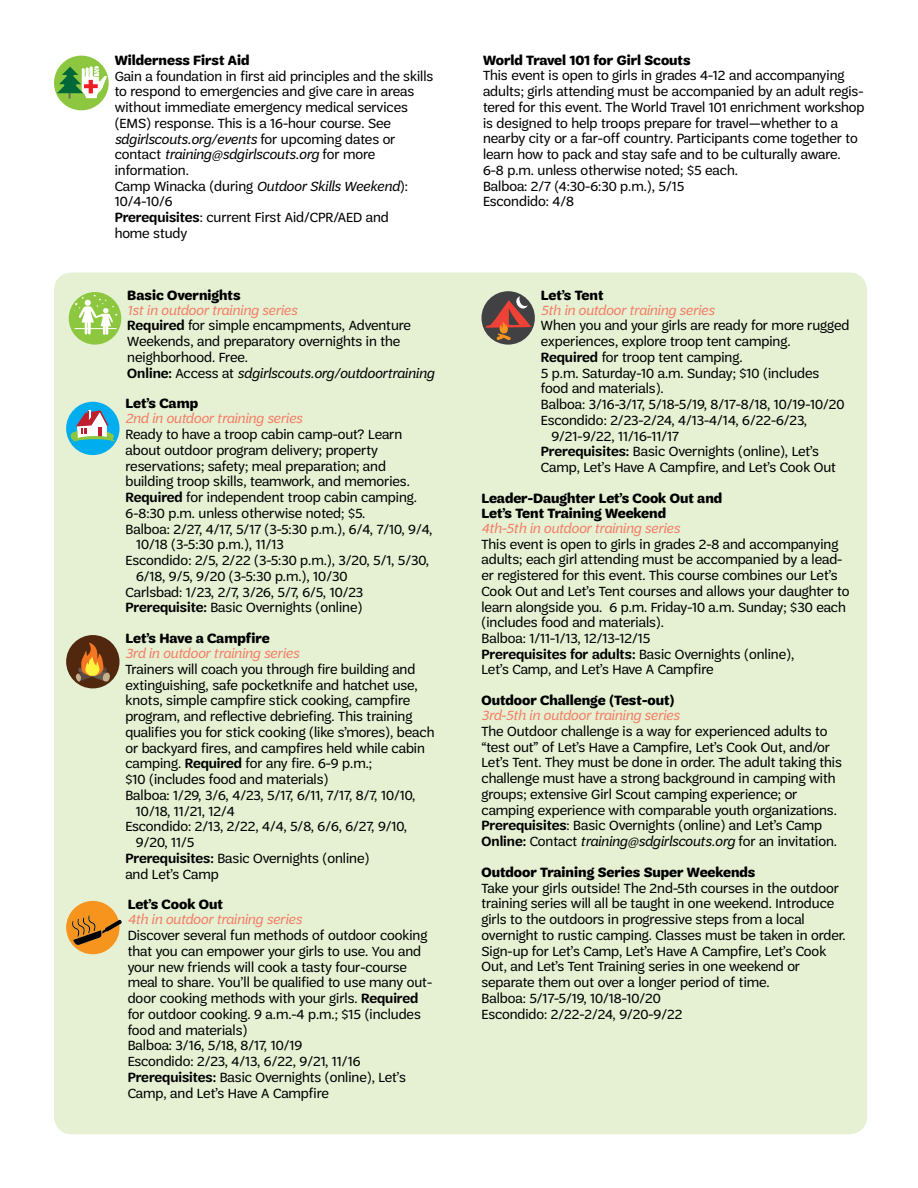
<style>
.page{position:relative;width:918px;height:1188px;background:#fff}
.page>*{position:absolute;margin:0;border:0;box-sizing:border-box;transform-origin:0 0}
.t1{font:14.25px/15.8px "Trefoil Sans";color:#000}
.t2{font:700 14.25px/15px "Trefoil Sans";color:#000}
.t3{font:italic 14.25px "Trefoil Sans";color:#f47e65}
.s1{font-style:italic}
.s2{font-weight:600}
.s3{font-style:italic;color:#f47e65}
</style>
<div class="page">
<div style="left:54px;top:272px;width:813px;height:862px;background:#e6f1d4;border-radius:18px"></div>
<div style="left:66px;top:635px;width:53px;height:53px;background:#51280e;border-radius:50%"></div>
<svg style="left:75px;top:643px;width:36px;height:39px"></svg>
<svg style="left:66px;top:901px;width:56px;height:53px"></svg>
<div style="left:482px;top:291px;width:53px;height:54px;background:#414042;border-radius:50%"></div>
<svg style="left:486px;top:296px;width:45px;height:46px"></svg>
<div style="left:66px;top:402px;width:54px;height:53px;background:#00aeef;border-radius:50%"></div>
<div style="left:71px;top:432px;width:7px;height:8px;background:#8dc63f;border-radius:50%"></div>
<svg style="left:72px;top:410px;width:43px;height:32px"></svg>
<div style="left:69px;top:292px;width:52px;height:53px;background:#8dc63f;border-radius:50%"></div>
<svg style="left:74px;top:294px;width:44px;height:41px"></svg>
<div style="left:54px;top:56px;width:55px;height:54px;background:#8dc63f;border-radius:50%"></div>
<svg style="left:57px;top:66px;width:50px;height:33px"></svg>
<p class="t2" style="left:115px;top:53px;width:136px">Wilderness First Aid</p>
<p class="t1" style="left:115px;top:68px;width:320px">Gain a foundation in first aid principles and the skills to respond to emergencies and give care in areas without immediate emergency medical services (EMS) response. This is a 16-hour course. See <span class="s1">sdgirlscouts.org/events</span> for upcoming dates or contact <span class="s1">training@sdgirlscouts.org</span> for more information.<br>Camp Winacka (during <span class="s1">Outdoor Skills Weekend</span>):<br>10/4-10/6<br><span class="s2">Prerequisites</span>: current First Aid/CPR/AED and<br>home study</p>
<p class="t2" style="left:127px;top:287px;width:115px">Basic Overnights</p>
<p class="t1" style="left:127px;top:302px;width:308px"><span class="s3">1st in outdoor training series<br></span><span class="s2">Required</span> for simple encampments, Adventure Weekends, and preparatory overnights in the neighborhood. Free.<br><span class="s2">Online:</span> Access at <span class="s1">sdgirlscouts.org/outdoortraining</span></p>
<p class="t2" style="left:126px;top:396px;width:74px">Let’s Camp</p>
<p class="t3" style="left:126px;top:411px;width:178px">2nd in outdoor training series</p>
<p class="t1" style="left:126px;top:427px;width:278px">Ready to have a troop cabin camp-out? Learn</p>
<p class="t1" style="left:126px;top:442px;width:254px">about outdoor program delivery; property</p>
<p class="t1" style="left:126px;top:458px;width:262px">reservations; safety; meal preparation; and</p>
<p class="t1" style="left:126px;top:474px;width:286px">building troop skills, teamwork, and memories.</p>
<p class="t1" style="left:126px;top:490px;width:293px"><span class="s2">Required</span> for independent troop cabin camping.</p>
<p class="t1" style="left:126px;top:505px;width:241px">6-8:30 p.m. unless otherwise noted; $5.</p>
<p class="t1" style="left:126px;top:521px;width:308px">Balboa: 2/27, 4/17, 5/17 (3-5:30 p.m.), 6/4, 7/10, 9/4,</p>
<p class="t1" style="left:136px;top:537px;width:149px">10/18 (3-5:30 p.m.), 11/13</p>
<p class="t1" style="left:126px;top:553px;width:305px">Escondido: 2/5, 2/22 (3-5:30 p.m.), 3/20, 5/1, 5/30,</p>
<p class="t1" style="left:136px;top:568px;width:213px">6/18, 9/5, 9/20 (3-5:30 p.m.), 10/30</p>
<p class="t1" style="left:126px;top:584px;width:239px">Carlsbad: 1/23, 2/7, 3/26, 5/7, 6/5, 10/23</p>
<p class="t1" style="left:126px;top:600px;width:238px"><span class="s2">Prerequisite:</span> Basic Overnights (online)</p>
<p class="t2" style="left:126px;top:631px;width:146px">Let’s Have a Campfire</p>
<p class="t3" style="left:125px;top:646px;width:175px">3rd in outdoor training series</p>
<p class="t1" style="left:125px;top:661px;width:292px">Trainers will coach you through fire building and</p>
<p class="t1" style="left:125px;top:677px;width:294px">extinguishing, safe pocketknife and hatchet use,</p>
<p class="t1" style="left:125px;top:693px;width:286px">knots, simple campfire stick cooking, campfire</p>
<p class="t1" style="left:125px;top:709px;width:289px">program, and reflective debriefing. This training</p>
<p class="t1" style="left:125px;top:724px;width:311px">qualifies you for stick cooking (like s’mores), beach</p>
<p class="t1" style="left:125px;top:740px;width:301px">or backyard fires, and campfires held while cabin</p>
<p class="t1" style="left:125px;top:756px;width:248px">camping. <span class="s2">Required</span> for any fire. 6-9 p.m.;</p>
<p class="t1" style="left:125px;top:772px;width:205px">$10 (includes food and materials)</p>
<p class="t1" style="left:125px;top:787px;width:291px">Balboa: 1/29, 3/6, 4/23, 5/17, 6/11, 7/17, 8/7, 10/10,</p>
<p class="t1" style="left:136px;top:803px;width:100px">10/18, 11/21, 12/4</p>
<p class="t1" style="left:125px;top:819px;width:283px">Escondido: 2/13, 2/22, 4/4, 5/8, 6/6, 6/27, 9/10,</p>
<p class="t1" style="left:136px;top:835px;width:60px">9/20, 11/5</p>
<p class="t1" style="left:125px;top:850px;width:246px"><span class="s2">Prerequisites:</span> Basic Overnights (online)</p>
<p class="t1" style="left:125px;top:866px;width:95px">and Let’s Camp</p>
<p class="t2" style="left:128px;top:897px;width:97px">Let’s Cook Out</p>
<p class="t3" style="left:128px;top:912px;width:176px">4th in outdoor training series</p>
<p class="t1" style="left:128px;top:928px;width:306px">Discover several fun methods of outdoor cooking that you can empower your girls to use. You and your new friends will cook a tasty four-course meal to share. You’ll be qualified to use many out&shy;door cooking methods with your girls. <span class="s2">Required </span>for outdoor cooking. 9 a.m.-4 p.m.; $15 (includes food and materials)<br>Balboa: 3/16, 5/18, 8/17, 10/19<br>Escondido: 2/23, 4/13, 6/22, 9/21, 11/16<br><span class="s2">Prerequisites:</span> Basic Overnights (online), Let’s Camp, and Let’s Have A Campfire</p>
<p class="t2" style="left:483px;top:53px;width:209px">World Travel 101 for Girl Scouts</p>
<p class="t1" style="left:483px;top:68px;width:383px">This event is open to girls in grades 4-12 and accompanying adults; girls attending must be accompanied by an adult regis&shy;tered for this event. The World Travel 101 enrichment workshop is designed to help troops prepare for travel—whether to a nearby city or a far-off country. Participants come together to learn how to pack and stay safe and to be culturally aware.<br>6-8 p.m. unless otherwise noted; $5 each.<br>Balboa: 2/7 (4:30-6:30 p.m.), 5/15<br>Escondido: 4/8</p>
<p class="t2" style="left:541px;top:287px;width:64px">Let’s Tent</p>
<p class="t3" style="left:541px;top:302px;width:175px">5th in outdoor training series</p>
<p class="t1" style="left:541px;top:318px;width:310px">When you and your girls are ready for more rugged</p>
<p class="t1" style="left:541px;top:333px;width:251px">experiences, explore troop tent camping.</p>
<p class="t1" style="left:541px;top:349px;width:203px"><span class="s2">Required</span> for troop tent camping.</p>
<p class="t1" style="left:541px;top:365px;width:280px">5 p.m. Saturday-10 a.m. Sunday; $10 (includes</p>
<p class="t1" style="left:541px;top:381px;width:124px">food and materials).</p>
<p class="t1" style="left:541px;top:396px;width:305px">Balboa: 3/16-3/17, 5/18-5/19, 8/17-8/18, 10/19-10/20</p>
<p class="t1" style="left:541px;top:412px;width:268px">Escondido: 2/23-2/24, 4/13-4/14, 6/22-6/23,</p>
<p class="t1" style="left:551px;top:428px;width:129px">9/21-9/22, 11/16-11/17</p>
<p class="t1" style="left:541px;top:444px;width:280px"><span class="s2">Prerequisites:</span> Basic Overnights (online), Let’s</p>
<p class="t1" style="left:541px;top:459px;width:297px">Camp, Let’s Have A Campfire, and Let’s Cook Out</p>
<p class="t2" style="left:482px;top:491px;width:242px">Leader-Daughter Let’s Cook Out and<br>Let’s Tent Training Weekend</p>
<p class="t3" style="left:482px;top:520px;width:200px">4th-5th in outdoor training series</p>
<p class="t1" style="left:482px;top:536px;width:369px">This event is open to girls in grades 2-8 and accompanying adults; each girl attending must be accompanied by a lead&shy;er registered for this event. This course combines our Let’s Cook Out and Let’s Tent courses and allows your daughter to learn alongside you. 6 p.m. Friday-10 a.m. Sunday; $30 each (includes food and materials).<br>Balboa: 1/11-1/13, 12/13-12/15<br><span class="s2">Prerequisites for adults:</span> Basic Overnights (online),<br>Let’s Camp, and Let’s Have A Campfire</p>
<p class="t2" style="left:482px;top:693px;width:195px">Outdoor Challenge (Test-out)</p>
<p class="t3" style="left:482px;top:708px;width:200px">3rd-5th in outdoor training series</p>
<p class="t1" style="left:482px;top:723px;width:362px">The Outdoor challenge is a way for experienced adults to “test out” of Let’s Have a Campfire, Let’s Cook Out, and/or Let’s Tent. They must be done in order. The adult taking this challenge must have a strong background in camping with groups; extensive Girl Scout camping experience; or camping experience with comparable youth organizations.<br><span class="s2">Prerequisites</span>: Basic Overnights (online) and Let’s Camp <span class="s2">Online:</span> Contact <span class="s1">training@sdgirlscouts.org</span> for an invitation.</p>
<p class="t2" style="left:482px;top:865px;width:275px">Outdoor Training Series Super Weekends</p>
<p class="t1" style="left:482px;top:880px;width:366px">Take your girls outside! The 2nd-5th courses in the outdoor training series will all be taught in one weekend. Introduce girls to the outdoors in progressive steps from a local overnight to rustic camping. Classes must be taken in order.<br>Sign-up for Let’s Camp, Let’s Have A Campfire, Let’s Cook Out, and Let’s Tent Training series in one weekend or separate them out over a longer period of time.<br>Balboa: 5/17-5/19, 10/18-10/20<br>Escondido: 2/22-2/24, 9/20-9/22</p>
</div>
